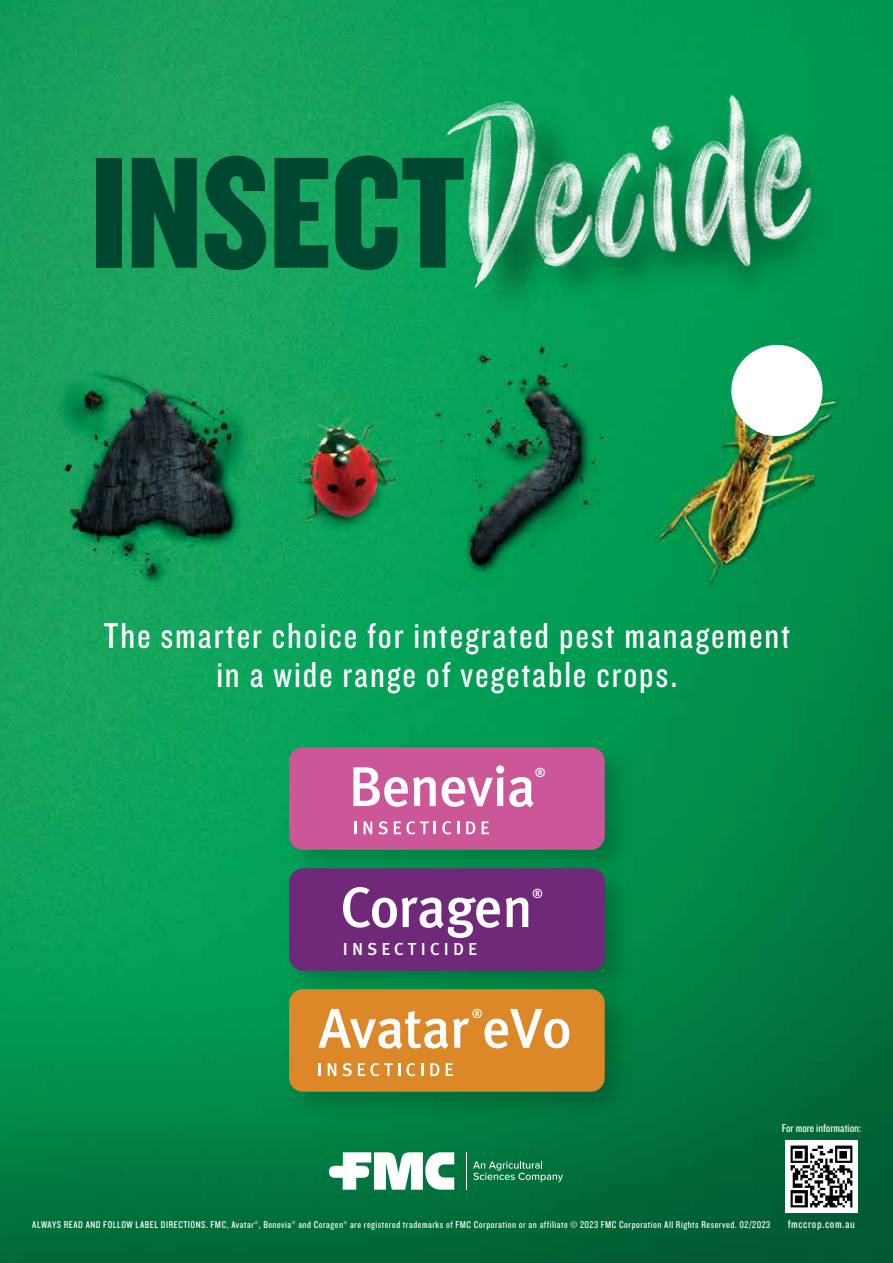
<style>
.page{position:relative;width:893px;height:1263px;background:#fff}
.page>*{position:absolute;margin:0;border:0;box-sizing:border-box;transform-origin:0 0}
.t1{font:164.85px "Knockout 69 Full Liteweight";color:#004731}
.t2{font:500 56.85px "Meta Plus";letter-spacing:-.015em;color:#fff}
.t3{font:500 55.95px "Meta Plus";letter-spacing:-.01em;color:#fff}
.t4{font:37.5px/39.5px "Knockout 29 Junior Ltweight";letter-spacing:.05em;color:#fff;text-align:center}
.t5{font:500 17.4px "Meta Plus";letter-spacing:.24em;color:#fff}
.t6{font:500 12.9px "Meta Plus";color:#fff}
.t7{font:12px "Knockout 29 Junior Ltweight";color:#fff}
.t8{font:12px "Knockout 29 Junior Ltweight";letter-spacing:.05em;color:#fff}
.t9{font:10.2px "Knockout 29 Junior Ltweight";letter-spacing:.05em;color:#fff}
</style>
<div class="page">
<img style="left:0;top:0;width:893px;height:1263px">
<img style="left:785px;top:1140px;width:72px;height:72px">
<img style="left:426px;top:71px;width:413px;height:241px">
<svg style="left:329px;top:1152px;width:125px;height:38px"></svg>
<hr style="left:466px;top:1152px;width:1px;height:38px;background:#fff">
<svg style="left:473px;top:1161px;width:90px;height:21px;background:#2f8c61"></svg>
<div style="left:283px;top:740px;width:353px;height:140px;background:#000;opacity:.19"></div>
<div style="left:289px;top:747px;width:316px;height:103px;background:#cb5799"></div>
<div style="left:283px;top:861px;width:353px;height:140px;background:#000;opacity:.19"></div>
<div style="left:289px;top:868px;width:316px;height:103px;background:#6f2978"></div>
<div style="left:283px;top:982px;width:353px;height:140px;background:#000;opacity:.19"></div>
<div style="left:289px;top:989px;width:316px;height:103px;background:#dc8829"></div>
<div style="left:731px;top:345px;width:92px;height:91px;background:#fff;border-radius:50%"></div>
<h1 class="t1" style="left:91px;top:110px;width:376px">INSECT</h1>
<h3 class="t4" style="left:104px;top:614px;width:688px">The smarter choice for integrated pest management in a wide range of vegetable crops.</h3>
<h3 class="t3" style="left:349px;top:754px;width:189px">Benevia</h3>
<p class="t6" style="left:535px;top:765px;width:12px">®</p>
<h2 class="t2" style="left:341px;top:874px;width:193px">Coragen</h2>
<p class="t6" style="left:532px;top:886px;width:12px">®</p>
<h3 class="t5" style="left:343px;top:939px;width:136px">INSECTICIDE</h3>
<p class="t6" style="left:472px;top:1006px;width:12px">®</p>
<h3 class="t3" style="left:319px;top:996px;width:255px">Avatar eVo</h3>
<p class="t7" style="left:782px;top:1121px;width:81px">For more information:</p>
<p class="t9" style="left:32px;top:1218px;width:739px">ALWAYS READ AND FOLLOW LABEL DIRECTIONS. FMC, Avatar®, Benevia® and Coragen® are registered trademarks of FMC Corporation or an affiliate © 2023 FMC Corporation All Rights Reserved. 02/2023</p>
<p class="t8" style="left:788px;top:1216px;width:69px">fmccrop.com.au</p>
</div>
